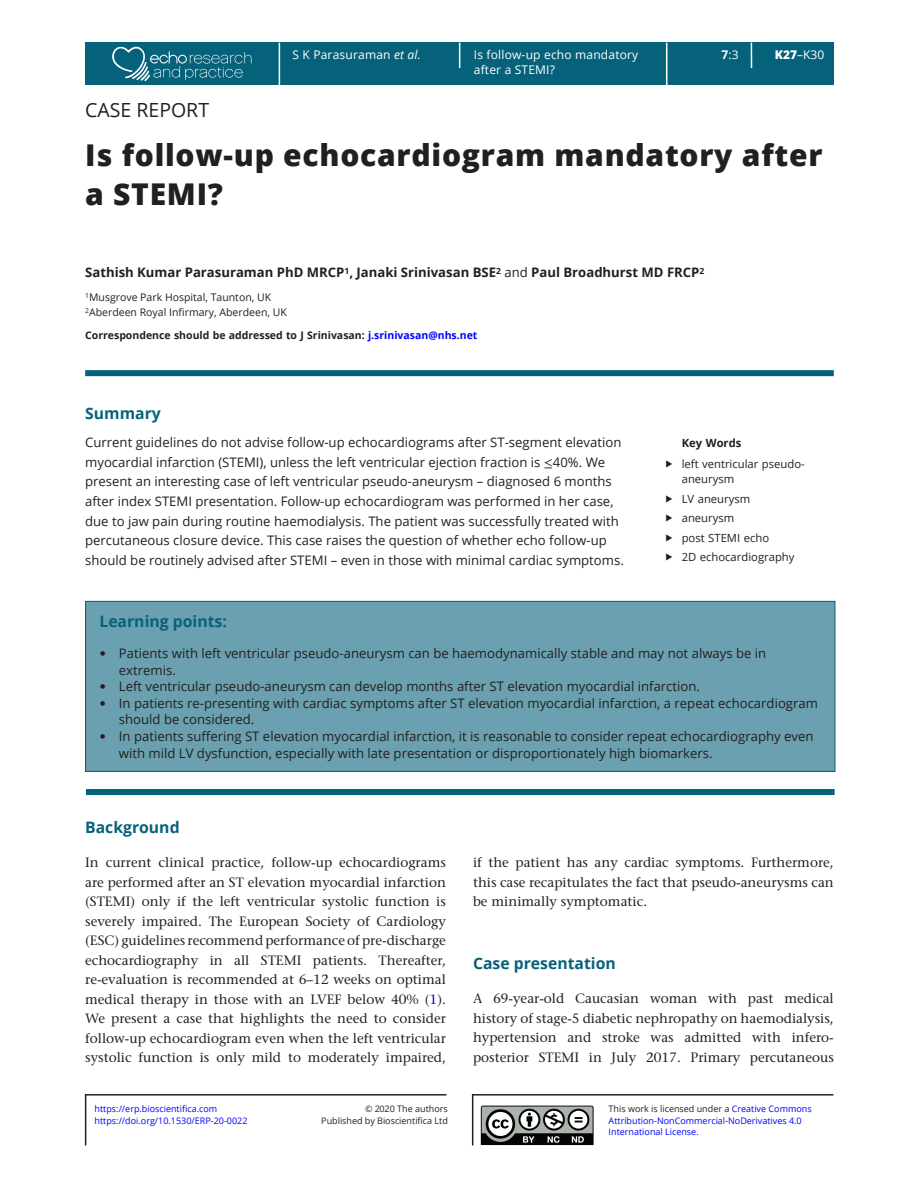
<style>
.page{position:relative;width:919px;height:1187px;background:#fff}
.page>*{position:absolute;margin:0;border:0;box-sizing:border-box;transform-origin:0 0}
.CT{font:800 30px/39px "Open Sans";letter-spacing:.025em;color:#231f20}
.AT{font:19.5px "Open Sans";color:#231f20}
.H1_FP{font:700 15.75px "Open Sans";color:#06617a}
.ABS_H{font:700 15.75px "Open Sans";color:#06617a}
.TXT{font:500 13.5px/19.5px "Stone Serif Std";color:#231f20;text-align:justify}
.ABS_TXT{font:13.2px/19.5px "Open Sans";color:#231f20}
.AU{font:700 13.2px "Open Sans";color:#231f20}
.t1{font:12px/14.7px "Open Sans";letter-spacing:.015em;color:#fff}
.t2{font:11.25px/15px "Open Sans";color:#231f20}
.Keywords_Head{font:700 11.25px "Open Sans";color:#231f20}
.Address{font:10.5px "Open Sans";color:#231f20}
.Corres{font:700 10.5px "Open Sans";color:#231f20}
.t3{font:9px/11.1px "Open Sans";color:#00f}
.t4{font:9px "Open Sans";color:#231f20}
.s1{font-style:italic}
.s2{font-weight:700}
.s3{font-weight:800}
.s4{font-weight:400}
.s5{color:#00f}
.s6{font-family:"STIX General"}
.s7{font-family:"Frutiger LT Std"}
.s8{color:#231f20}
</style>
<div class="page">
<div style="left:85px;top:43px;width:748px;height:42px;background:#06617a"></div>
<hr style="left:278px;top:43px;width:2px;height:42px;background:#fff">
<hr style="left:666px;top:43px;width:1px;height:42px;background:#fff">
<svg style="left:459px;top:43px;width:1px;height:25px"></svg>
<hr style="left:750px;top:43px;width:2px;height:25px;background:#fff">
<svg style="left:112px;top:47px;width:139px;height:34px"></svg>
<div style="left:85px;top:370px;width:748px;height:6px;background:#06617a"></div>
<div style="left:86px;top:601px;width:748px;height:170px;background:#6aa0af"></div>
<div style="left:86px;top:789px;width:748px;height:6px;background:#06617a"></div>
<div style="left:85px;top:601px;width:750px;height:170px;border:1px solid #06617a"></div>
<svg style="left:481px;top:1105px;width:113px;height:40px"></svg>
<hr style="left:85px;top:1093px;width:361px;height:2px;background:#231f20">
<hr style="left:472px;top:1093px;width:361px;height:2px;background:#231f20">
<hr style="left:472px;top:1093px;width:1px;height:52px;background:#231f20">
<hr style="left:85px;top:1093px;width:1px;height:52px;background:#231f20">
<p class="t1" style="left:292px;top:47px;width:130px">S K Parasuraman <span class="s1">et al.</span></p>
<p class="t1" style="left:474px;top:47px;width:166px">Is follow-up echo mandatory after a STEMI?</p>
<p class="t1" style="left:721px;top:47px;width:19px"><span class="s2">7</span>:3</p>
<p class="t1" style="left:774px;top:47px;width:51px"><span class="s3">K27</span>–K30</p>
<p class="AT" style="left:85px;top:97px;width:125px">CASE REPORT</p>
<p class="CT" style="left:85px;top:134px;width:738px">Is follow-up echocardiogram mandatory after a STEMI?</p>
<p class="AU" style="left:85px;top:263px;width:620px">Sathish Kumar Parasuraman PhD MRCP<sup>1</sup>, Janaki Srinivasan BSE<sup>2</sup> <span class="s4">and</span> Paul Broadhurst MD FRCP<sup>2</sup></p>
<p class="Address" style="left:85px;top:290px;width:187px"><sup>1</sup>Musgrove Park Hospital, Taunton, UK</p>
<p class="Address" style="left:85px;top:305px;width:203px"><sup>2</sup>Aberdeen Royal Infirmary, Aberdeen, UK</p>
<p class="Corres" style="left:85px;top:328px;width:394px">Correspondence should be addressed to J Srinivasan: <span class="s5">j.srinivasan@nhs.net</span></p>
<p class="ABS_H" style="left:85px;top:402px;width:77px">Summary</p>
<p class="ABS_TXT" style="left:85px;top:432px;width:540px">Current guidelines do not advise follow-up echocardiograms after ST-segment elevation myocardial infarction (STEMI), unless the left ventricular ejection fraction is <span class="s6">≤</span>40%. We present an interesting case of left ventricular pseudo-aneurysm – diagnosed 6 months after index STEMI presentation. Follow-up echocardiogram was performed in her case, due to jaw pain during routine haemodialysis. The patient was successfully treated with percutaneous closure device. This case raises the question of whether echo follow-up should be routinely advised after STEMI – even in those with minimal cardiac symptoms.</p>
<p class="Keywords_Head" style="left:681px;top:435px;width:61px">Key Words</p>
<p class="t2" style="left:681px;top:456px;width:124px">left ventricular pseudo&shy;aneurysm</p>
<p class="t2" style="left:681px;top:491px;width:70px">LV aneurysm</p>
<p class="t2" style="left:681px;top:510px;width:54px">aneurysm</p>
<p class="t2" style="left:681px;top:530px;width:89px">post STEMI echo</p>
<p class="t2" style="left:681px;top:549px;width:114px">2D echocardiography</p>
<h1 class="H1_FP" style="left:99px;top:610px;width:129px">Learning points:</h1>
<p class="ABS_TXT" style="left:119px;top:645px;width:649px;line-height:16.5px;text-indent:-20px"><span class="s7">•</span> Patients with left ventricular pseudo-aneurysm can be haemodynamically stable and may not always be in extremis.</p>
<p class="ABS_TXT" style="left:99px;top:676px;width:602px"><span class="s7">•</span> Left ventricular pseudo-aneurysm can develop months after ST elevation myocardial infarction.</p>
<p class="ABS_TXT" style="left:119px;top:694px;width:700px;line-height:16.5px;text-indent:-20px"><span class="s7">•</span> In patients re-presenting with cardiac symptoms after ST elevation myocardial infarction, a repeat echocardiogram should be considered.</p>
<p class="ABS_TXT" style="left:119px;top:727px;width:696px;line-height:16.5px;text-indent:-20px"><span class="s7">•</span> In patients suffering ST elevation myocardial infarction, it is reasonable to consider repeat echocardiography even with mild LV dysfunction, especially with late presentation or disproportionately high biomarkers.</p>
<p class="H1_FP" style="left:85px;top:816px;width:96px">Background</p>
<p class="TXT" style="left:85px;top:852px;width:362px">In current clinical practice, follow-up echocardiograms are performed after an ST elevation myocardial infarction (STEMI) only if the left ventricular systolic function is severely impaired. The European Society of Cardiology (ESC) guidelines recommend performance of pre-discharge echocardiography in all STEMI patients. Thereafter, re-evaluation is recommended at 6–12 weeks on optimal medical therapy in those with an LVEF below 40% (<span class="s5">1</span>).<br>We present a case that highlights the need to consider follow-up echocardiogram even when the left ventricular systolic function is only mild to moderately impaired,</p>
<p class="TXT" style="left:473px;top:852px;width:362px">if the patient has any cardiac symptoms. Furthermore, this case recapitulates the fact that pseudo-aneurysms can be minimally symptomatic.</p>
<h1 class="H1_FP" style="left:473px;top:952px;width:144px">Case presentation</h1>
<p class="TXT" style="left:473px;top:988px;width:362px">A 69-year-old Caucasian woman with past medical history of stage-5 diabetic nephropathy on haemodialysis, hypertension and stroke was admitted with infero&shy;posterior STEMI in July 2017. Primary percutaneous</p>
<p class="t3" style="left:95px;top:1103px;width:124px">https://erp.bioscientifica.com</p>
<p class="t4" style="left:365px;top:1102px;width:84px">© 2020 The authors</p>
<p class="t3" style="left:608px;top:1103px;width:204px"><span class="s8">This work is licensed under a</span> Creative Commons<br>Attribution-NonCommercial-NoDerivatives 4.0<br>International License.</p>
<p class="t3" style="left:95px;top:1114px;width:154px">https://doi.org/10.1530/ERP-20-0022</p>
<p class="t4" style="left:321px;top:1114px;width:128px">Published by Bioscientifica Ltd</p>
</div>
